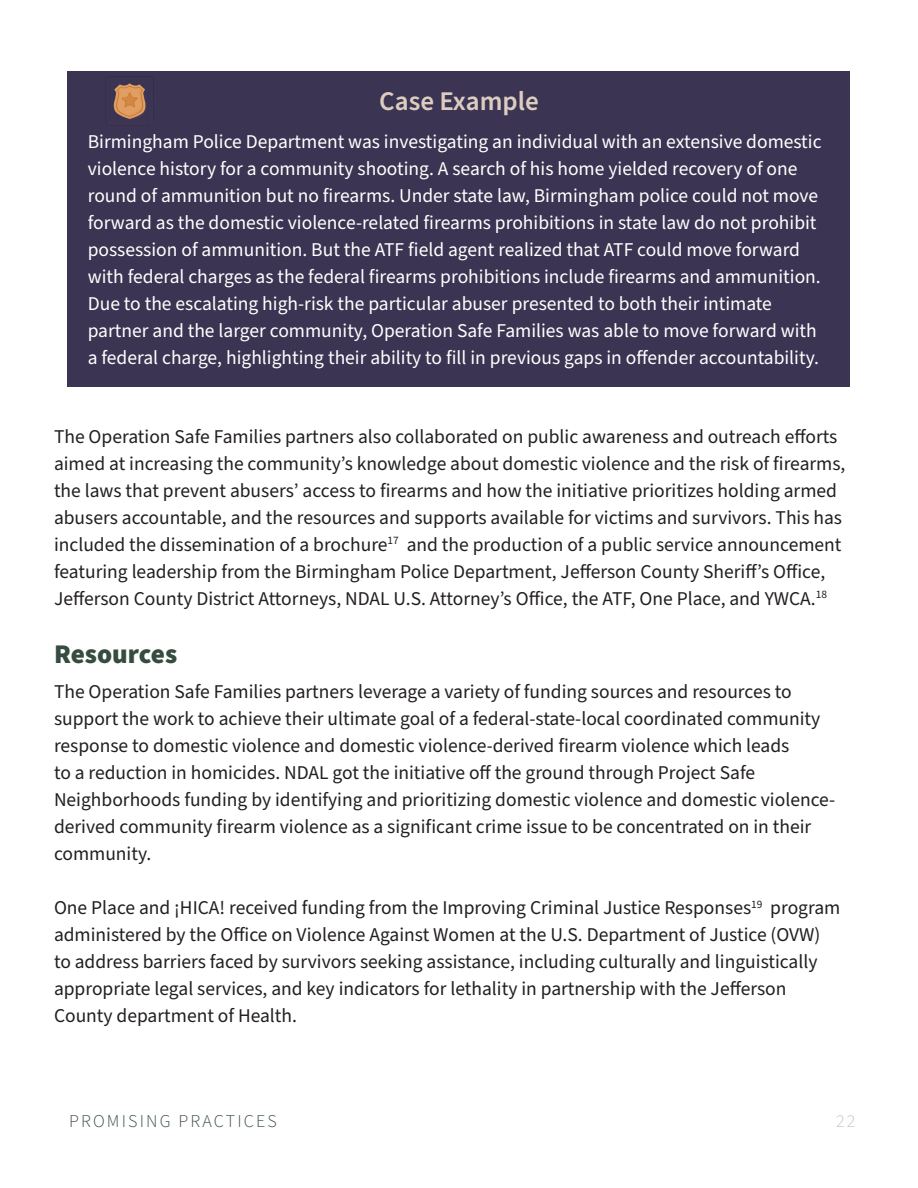
<style>
.page{position:relative;width:918px;height:1188px;background:#fff}
.page>*{position:absolute;margin:0;border:0;box-sizing:border-box;transform-origin:0 0}
.t1{font:600 27px "Source Sans Pro";color:#ddcdc0}
.t2{font:900 27px "Source Sans Pro";color:#364c41}
.t3{font:19.5px/27px "Source Sans Pro";color:#231f20}
.t4{font:19.5px/27px "Source Sans Pro";color:#fff}
.t5{font:300 18px "Source Sans Pro";letter-spacing:.12em;color:#364c41}
.t6{font:300 18px "Source Sans Pro";color:#b8c7d4}
</style>
<div class="page">
<div style="left:68px;top:71px;width:782px;height:316px;background:#3b3452"></div>
<img style="left:106px;top:76px;width:48px;height:48px">
<p class="t1" style="left:379px;top:83px;width:161px">Case Example</p>
<p class="t4" style="left:88px;top:129px;width:735px">Birmingham Police Department was investigating an individual with an extensive domestic violence history for a community shooting. A search of his home yielded recovery of one round of ammunition but no firearms. Under state law, Birmingham police could not move forward as the domestic violence-related firearms prohibitions in state law do not prohibit possession of ammunition. But the ATF field agent realized that ATF could move forward with federal charges as the federal firearms prohibitions include firearms and ammunition.<br>Due to the escalating high-risk the particular abuser presented to both their intimate partner and the larger community, Operation Safe Families was able to move forward with a federal charge, highlighting their ability to fill in previous gaps in offender accountability.</p>
<p class="t3" style="left:54px;top:423px;width:793px">The Operation Safe Families partners also collaborated on public awareness and outreach efforts aimed at increasing the community’s knowledge about domestic violence and the risk of firearms, the laws that prevent abusers’ access to firearms and how the initiative prioritizes holding armed abusers accountable, and the resources and supports available for victims and survivors. This has included the dissemination of a brochure<sup>17</sup> and the production of a public service announcement featuring leadership from the Birmingham Police Department, Jefferson County Sheriff’s Office, Jefferson County District Attorneys, NDAL U.S. Attorney’s Office, the ATF, One Place, and YWCA.<sup>18</sup></p>
<p class="t2" style="left:54px;top:635px;width:125px">Resources</p>
<p class="t3" style="left:54px;top:679px;width:783px">The Operation Safe Families partners leverage a variety of funding sources and resources to support the work to achieve their ultimate goal of a federal-state-local coordinated community response to domestic violence and domestic violence-derived firearm violence which leads<br>to a reduction in homicides. NDAL got the initiative off the ground through Project Safe Neighborhoods funding by identifying and prioritizing domestic violence and domestic violence&shy;derived community firearm violence as a significant crime issue to be concentrated on in their community.</p>
<p class="t3" style="left:54px;top:895px;width:788px">One Place and ¡HICA! received funding from the Improving Criminal Justice Responses<sup>19</sup> program administered by the Office on Violence Against Women at the U.S. Department of Justice (OVW) to address barriers faced by survivors seeking assistance, including culturally and linguistically appropriate legal services, and key indicators for lethality in partnership with the Jefferson County department of Health.</p>
<p class="t5" style="left:69px;top:1109px;width:209px">PROMISING PRACTICES</p>
<p class="t6" style="left:836px;top:1109px;width:21px">22</p>
</div>
